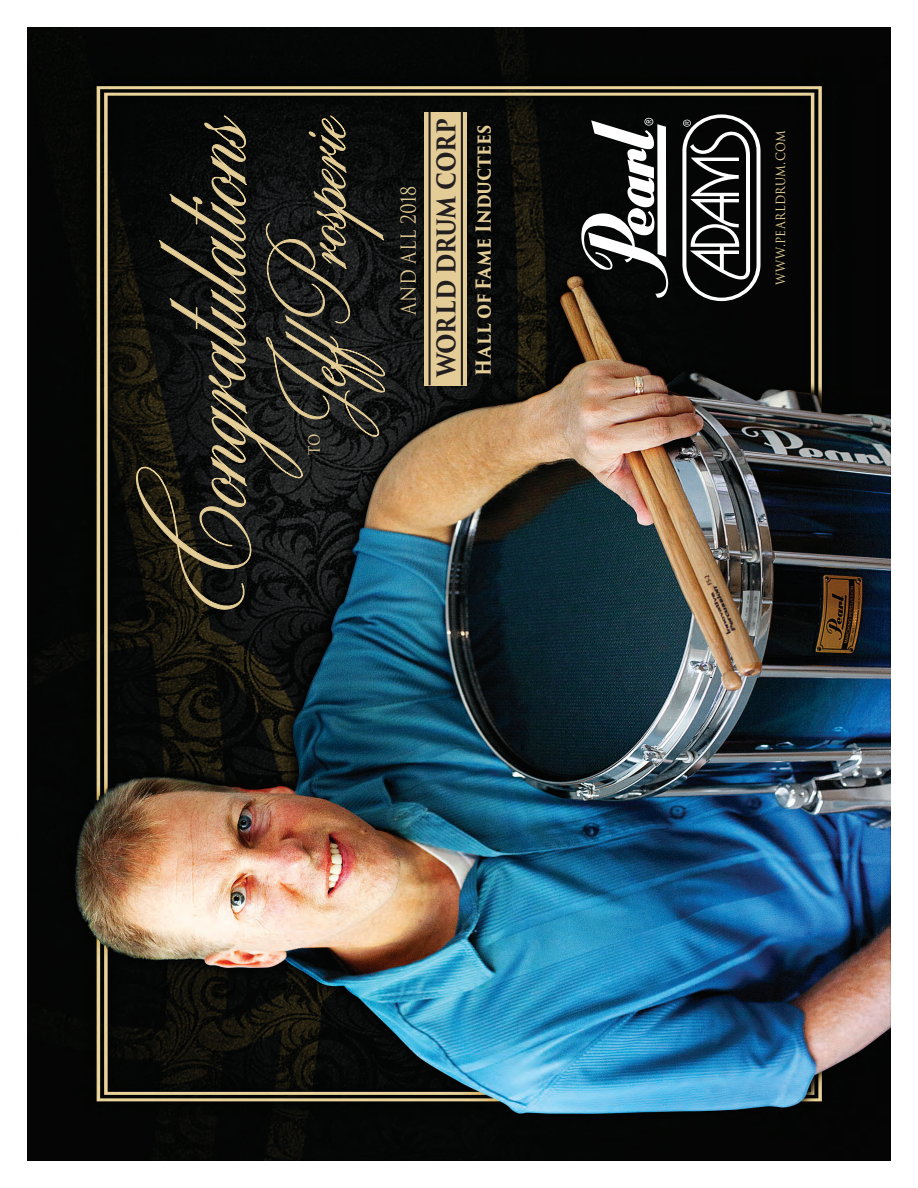
<style>
.page{position:relative;width:918px;height:1188px;background:#fff}
.page>*{position:absolute;margin:0;border:0;box-sizing:border-box;transform-origin:0 0}
.t1{font:700 171.15px "Milton One";color:#e3cc96;scale:.96 1}
.t2{font:700 118.35px "Milton One";color:#e3cc96;scale:.96 1}
.t3{font:700 25.05px "Trajan Pro 3";letter-spacing:-.03em;color:#231f20;scale:.86 1}
.t4{font:700 20.25px "Trajan Pro 3";letter-spacing:.01em;color:#e3cc96;scale:.86 1}
.t5{font:20.25px "Trajan Pro 3";color:#e3cc96;scale:.86 1}
.t6{font:17.85px "Trajan Pro 3";color:#e3cc96;scale:.86 1}
.t7{font:14.55px "Trajan Pro 3";color:#e3cc96;scale:.86 1}
</style>
<div class="page">
<img style="left:27px;top:27px;width:864px;height:1134px">
<svg style="left:134px;top:115px;width:259px;height:495px;background:#21221e"></svg>
<svg style="left:580px;top:118px;width:88px;height:181px"></svg>
<svg style="left:682px;top:114px;width:79px;height:187px"></svg>
<div style="left:424px;top:112px;width:43px;height:273px;background:#e3cc96"></div>
<hr style="left:429px;top:112px;width:2px;height:273px;background:#231f20">
<hr style="left:461px;top:112px;width:2px;height:273px;background:#231f20">
<p class="t1" style="left:122px;top:611px;width:528px;rotate:-90deg">Congratulations</p>
<p class="t2" style="left:260px;top:427px;width:329px;rotate:-90deg">JeffProsperie</p>
<p class="t6" style="left:301px;top:455px;width:27px;rotate:-90deg">to</p>
<p class="t5" style="left:394px;top:315px;width:152px;rotate:-90deg">AND ALL 2018</p>
<p class="t3" style="left:428px;top:377px;width:303px;rotate:-90deg">WORLD DRUM CORP</p>
<p class="t4" style="left:468px;top:376px;width:294px;rotate:-90deg">Hall of Fame Inductees</p>
<p class="t7" style="left:770px;top:285px;width:182px;rotate:-90deg">www.pearldrum.com</p>
</div>
